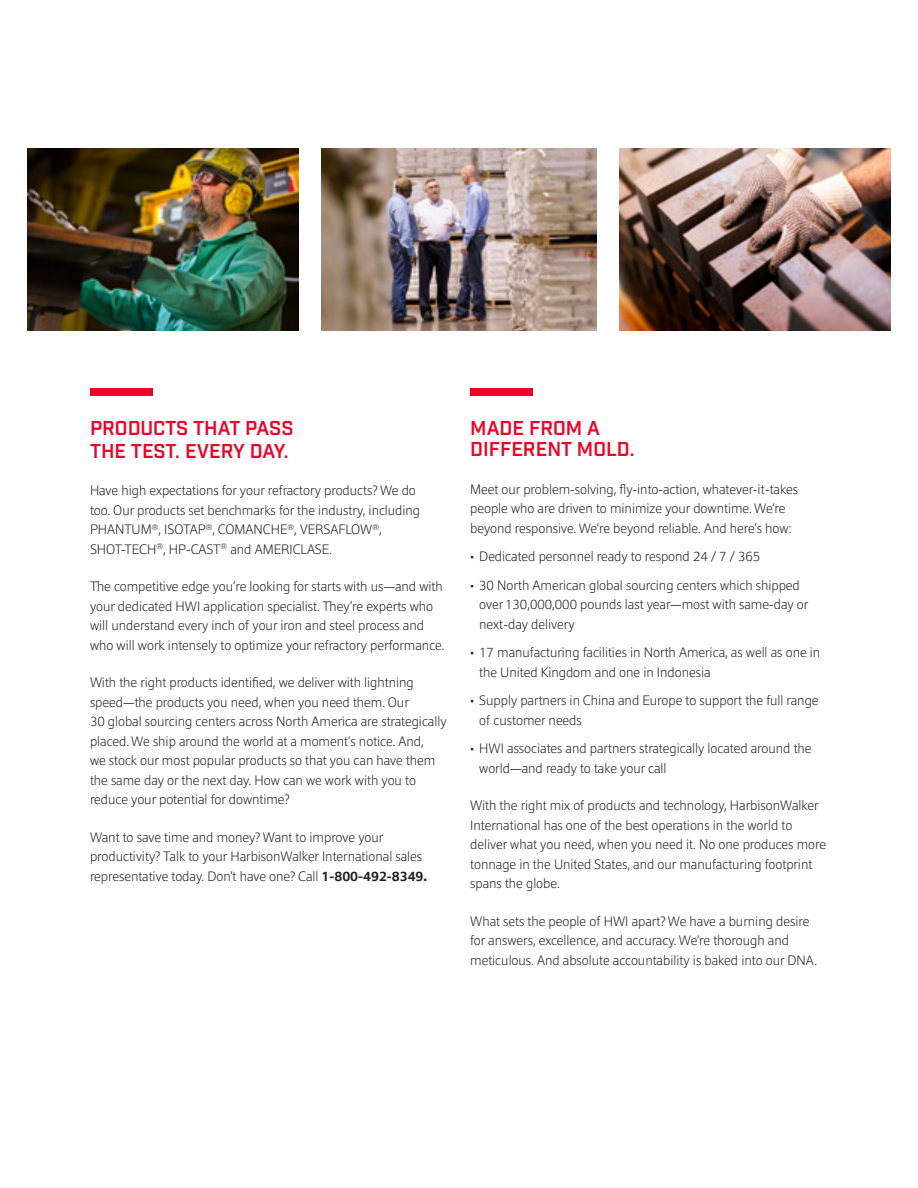
<style>
.page{position:relative;width:918px;height:1188px;background:#fff}
.page>*{position:absolute;margin:0;border:0;box-sizing:border-box;transform-origin:0 0}
.subhead{font:600 19.5px/22.5px "Industry";color:#ef0027}
.body{font:300 13.5px/19.5px "Epoca Pro";color:#231f20}
.bullets{font:300 13.5px/19.5px "Epoca Pro";color:#231f20}
.s1{font-weight:500}
.s2{font-weight:700}
</style>
<div class="page">
<img style="left:619px;top:148px;width:272px;height:182px">
<img style="left:27px;top:148px;width:272px;height:182px">
<img style="left:321px;top:148px;width:276px;height:182px">
<div style="left:90px;top:389px;width:63px;height:7px;background:#ef0027"></div>
<div style="left:470px;top:389px;width:63px;height:7px;background:#ef0027"></div>
<p class="subhead" style="left:90px;top:418px;width:205px">PRODUCTS THAT PASS<br>THE TEST. EVERY DAY.</p>
<p class="body" style="left:90px;top:480px;width:332px">Have high expectations for your refractory products? We do too. Our products set benchmarks for the industry, including PHANTUM<sup>®</sup>, ISOTAP<sup>®</sup>, COMANCHE<sup>®</sup>, VERSAFLOW<sup>®</sup>, SHOT-TECH<sup>®</sup>, HP-CAST<sup>®</sup> and AMERICLASE.</p>
<p class="body" style="left:90px;top:576px;width:356px">The competitive edge you’re looking for starts with us—and with your dedicated HWI application specialist. They’re experts who will understand every inch of your iron and steel process and who will work intensely to optimize your refractory performance.</p>
<p class="body" style="left:90px;top:672px;width:358px">With the right products identified, we deliver with lightning speed—the products you need, when you need them. Our<br>30 global sourcing centers across North America are strategically placed. We ship around the world at a moment’s notice. And,<br>we stock our most popular products so that you can have them the same day or the next day. How can we work with you to reduce your potential for downtime?</p>
<p class="body" style="left:90px;top:827px;width:339px">Want to save time and money? Want to improve your productivity? Talk to your HarbisonWalker International sales representative today. Don’t have one? Call <span class="s1">1-800-492-8349</span><span class="s2">.</span></p>
<p class="subhead" style="left:470px;top:418px;width:166px;line-height:21px">MADE FROM A<br>DIFFERENT MOLD.</p>
<p class="body" style="left:470px;top:479px;width:329px">Meet our problem-solving, fly-into-action, whatever-it-takes people who are driven to minimize your downtime. We’re beyond responsive. We’re beyond reliable. And here’s how:</p>
<p class="bullets" style="left:470px;top:546px;width:292px">• Dedicated personnel ready to respond 24 / 7 / 365</p>
<p class="bullets" style="left:479px;top:575px;width:331px;text-indent:-9px">• 30 North American global sourcing centers which shipped over 130,000,000 pounds last year—most with same-day or next-day delivery</p>
<p class="bullets" style="left:479px;top:642px;width:343px;text-indent:-9px">• 17 manufacturing facilities in North America, as well as one in the United Kingdom and one in Indonesia</p>
<p class="bullets" style="left:479px;top:690px;width:341px;text-indent:-9px">• Supply partners in China and Europe to support the full range of customer needs</p>
<p class="bullets" style="left:479px;top:738px;width:334px;text-indent:-9px">• HWI associates and partners strategically located around the world—and ready to take your call</p>
<p class="body" style="left:470px;top:795px;width:357px">With the right mix of products and technology, HarbisonWalker International has one of the best operations in the world to deliver what you need, when you need it. No one produces more tonnage in the United States, and our manufacturing footprint spans the globe.</p>
<p class="body" style="left:470px;top:911px;width:348px">What sets the people of HWI apart? We have a burning desire for answers, excellence, and accuracy. We’re thorough and meticulous. And absolute accountability is baked into our DNA.</p>
</div>
